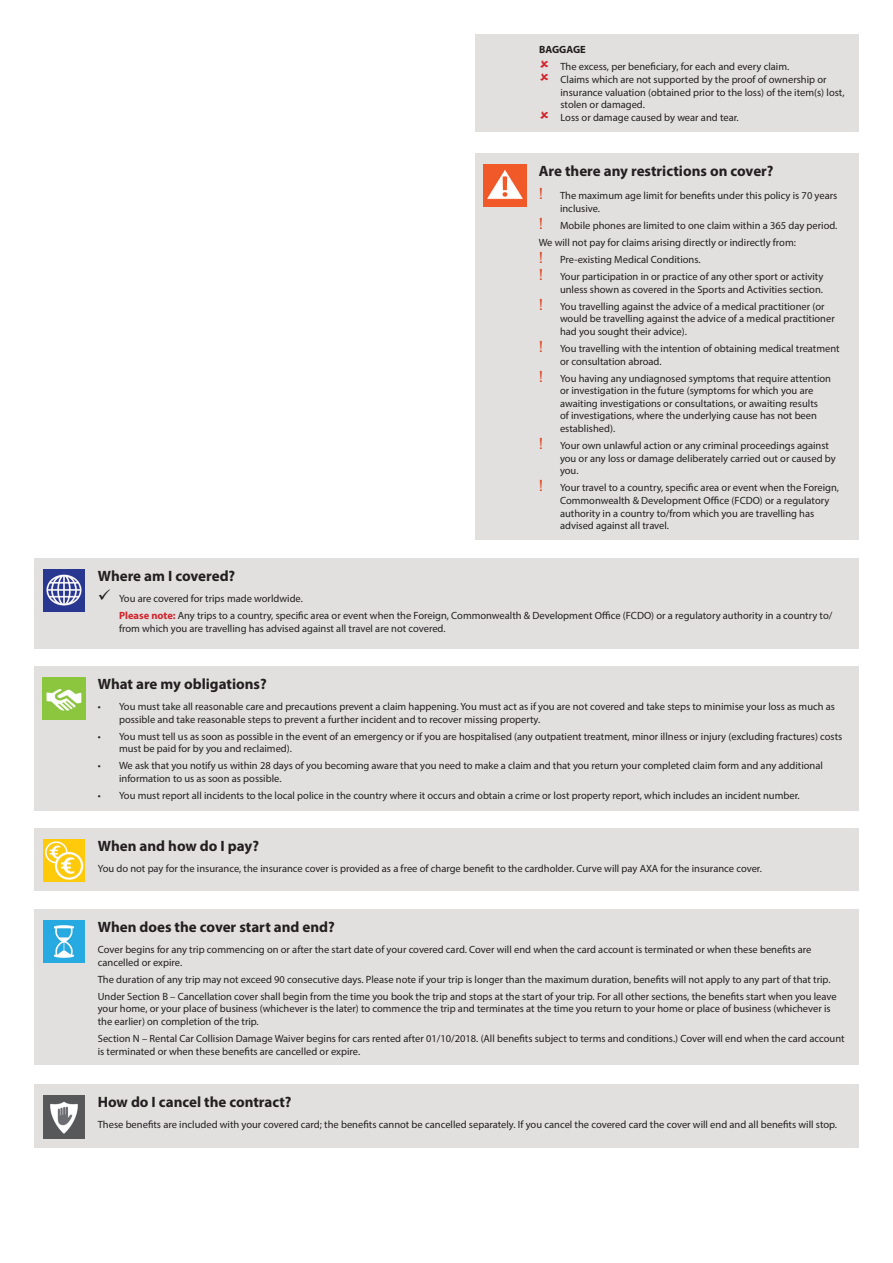
<style>
.page{position:relative;width:893px;height:1263px;background:#fff}
.page>*{position:absolute;margin:0;border:0;box-sizing:border-box;transform-origin:0 0}
.t1{font:700 15px "Myriad Pro";color:#231f20}
.Main_text{font:10.5px/12.6px "Myriad Pro";color:#231f20}
.Main_text-2{font:700 10.5px "Myriad Pro";color:#231f20}
.s1{font-family:"Franklin Gothic";font-size:16.5px;color:#de461f}
.s2{font-weight:700;color:#d1232a}
</style>
<div class="page">
<div style="left:34px;top:1084px;width:825px;height:64px;background:#e2dfdf"></div>
<img style="left:43px;top:1096px;width:41px;height:42px">
<div style="left:34px;top:909px;width:825px;height:156px;background:#e2dfdf"></div>
<img style="left:43px;top:920px;width:41px;height:43px">
<div style="left:34px;top:666px;width:825px;height:144px;background:#e2dfdf"></div>
<img style="left:43px;top:677px;width:42px;height:43px">
<div style="left:34px;top:828px;width:825px;height:62px;background:#e2dfdf"></div>
<img style="left:43px;top:839px;width:41px;height:43px">
<div style="left:34px;top:558px;width:825px;height:90px;background:#e2dfdf"></div>
<img style="left:43px;top:569px;width:41px;height:43px">
<div style="left:475px;top:153px;width:384px;height:387px;background:#e2dfdf"></div>
<img style="left:483px;top:164px;width:43px;height:43px">
<div style="left:475px;top:34px;width:384px;height:98px;background:#e2dfdf"></div>
<p class="Main_text-2" style="left:539px;top:43px;width:48px">BAGGAGE</p>
<p class="Main_text" style="left:560px;top:60px;width:230px">The excess, per beneficiary, for each and every claim.</p>
<p class="Main_text" style="left:560px;top:73px;width:286px">Claims which are not supported by the proof of ownership or insurance valuation (obtained prior to the loss) of the item(s) lost, stolen or damaged.</p>
<p class="Main_text" style="left:560px;top:111px;width:180px">Loss or damage caused by wear and tear.</p>
<p class="t1" style="left:539px;top:161px;width:236px">Are there any restrictions on cover?</p>
<p class="Main_text" style="left:560px;top:189px;width:279px;text-indent:-21px"><span class="s1">!</span> The maximum age limit for benefits under this policy is 70 years inclusive.</p>
<p class="Main_text" style="left:539px;top:219px;width:300px"><span class="s1">!</span> Mobile phones are limited to one claim within a 365 day period.</p>
<p class="Main_text" style="left:539px;top:236px;width:259px">We will not pay for claims arising directly or indirectly from:</p>
<p class="Main_text" style="left:539px;top:253px;width:163px"><span class="s1">!</span> Pre-existing Medical Conditions.</p>
<p class="Main_text" style="left:539px;top:270px;width:286px;text-align:right"><span class="s1">!</span> Your participation in or practice of any other sport or activity unless shown as covered in the Sports and Activities section.</p>
<p class="Main_text" style="left:560px;top:300px;width:276px;text-indent:-21px"><span class="s1">!</span> You travelling against the advice of a medical practitioner (or would be travelling against the advice of a medical practitioner had you sought their advice).</p>
<p class="Main_text" style="left:560px;top:342px;width:281px;text-indent:-21px"><span class="s1">!</span> You travelling with the intention of obtaining medical treatment or consultation abroad.</p>
<p class="Main_text" style="left:560px;top:372px;width:273px;text-indent:-21px"><span class="s1">!</span> You having any undiagnosed symptoms that require attention or investigation in the future (symptoms for which you are awaiting investigations or consultations, or awaiting results<br>of investigations, where the underlying cause has not been established).</p>
<p class="Main_text" style="left:560px;top:439px;width:277px;text-indent:-21px"><span class="s1">!</span> Your own unlawful action or any criminal proceedings against you or any loss or damage deliberately carried out or caused by you.</p>
<p class="Main_text" style="left:560px;top:481px;width:280px;text-indent:-21px"><span class="s1">!</span> Your travel to a country, specific area or event when the Foreign, Commonwealth &amp; Development Office (FCDO) or a regulatory authority in a country to/from which you are travelling has advised against all travel.</p>
<p class="t1" style="left:98px;top:566px;width:139px">Where am I covered?</p>
<p class="Main_text" style="left:119px;top:592px;width:185px">You are covered for trips made worldwide.</p>
<p class="Main_text" style="left:119px;top:609px;width:715px"><span class="s2">Please note:</span> Any trips to a country, specific area or event when the Foreign, Commonwealth &amp; Development Office (FCDO) or a regulatory authority in a country to/ from which you are travelling has advised against all travel are not covered.</p>
<p class="t1" style="left:98px;top:674px;width:170px">What are my obligations?</p>
<p class="Main_text" style="left:119px;top:700px;width:717px;text-indent:-21px">• You must take all reasonable care and precautions prevent a claim happening. You must act as if you are not covered and take steps to minimise your loss as much as possible and take reasonable steps to prevent a further incident and to recover missing property.</p>
<p class="Main_text" style="left:119px;top:730px;width:725px;text-indent:-21px">• You must tell us as soon as possible in the event of an emergency or if you are hospitalised (any outpatient treatment, minor illness or injury (excluding fractures) costs must be paid for by you and reclaimed).</p>
<p class="Main_text" style="left:119px;top:759px;width:705px;text-indent:-21px">• We ask that you notify us within 28 days of you becoming aware that you need to make a claim and that you return your completed claim form and any additional information to us as soon as possible.</p>
<p class="Main_text" style="left:98px;top:789px;width:703px">• You must report all incidents to the local police in the country where it occurs and obtain a crime or lost property report, which includes an incident number.</p>
<p class="t1" style="left:98px;top:836px;width:163px">When and how do I pay?</p>
<p class="Main_text" style="left:98px;top:862px;width:666px">You do not pay for the insurance, the insurance cover is provided as a free of charge benefit to the cardholder. Curve will pay AXA for the insurance cover.</p>
<p class="t1" style="left:98px;top:917px;width:239px">When does the cover start and end?</p>
<p class="Main_text" style="left:98px;top:943px;width:715px">Cover begins for any trip commencing on or after the start date of your covered card. Cover will end when the card account is terminated or when these benefits are cancelled or expire.</p>
<p class="Main_text" style="left:98px;top:973px;width:734px">The duration of any trip may not exceed 90 consecutive days. Please note if your trip is longer than the maximum duration, benefits will not apply to any part of that trip.</p>
<p class="Main_text" style="left:98px;top:990px;width:740px">Under Section B – Cancellation cover shall begin from the time you book the trip and stops at the start of your trip. For all other sections, the benefits start when you leave your home, or your place of business (whichever is the later) to commence the trip and terminates at the time you return to your home or place of business (whichever is the earlier) on completion of the trip.</p>
<p class="Main_text" style="left:98px;top:1032px;width:748px">Section N – Rental Car Collision Damage Waiver begins for cars rented after 01/10/2018. (All benefits subject to terms and conditions.) Cover will end when the card account is terminated or when these benefits are cancelled or expire.</p>
<p class="t1" style="left:98px;top:1092px;width:195px">How do I cancel the contract?</p>
<p class="Main_text" style="left:98px;top:1118px;width:741px">These benefits are included with your covered card; the benefits cannot be cancelled separately. If you cancel the covered card the cover will end and all benefits will stop.</p>
</div>
